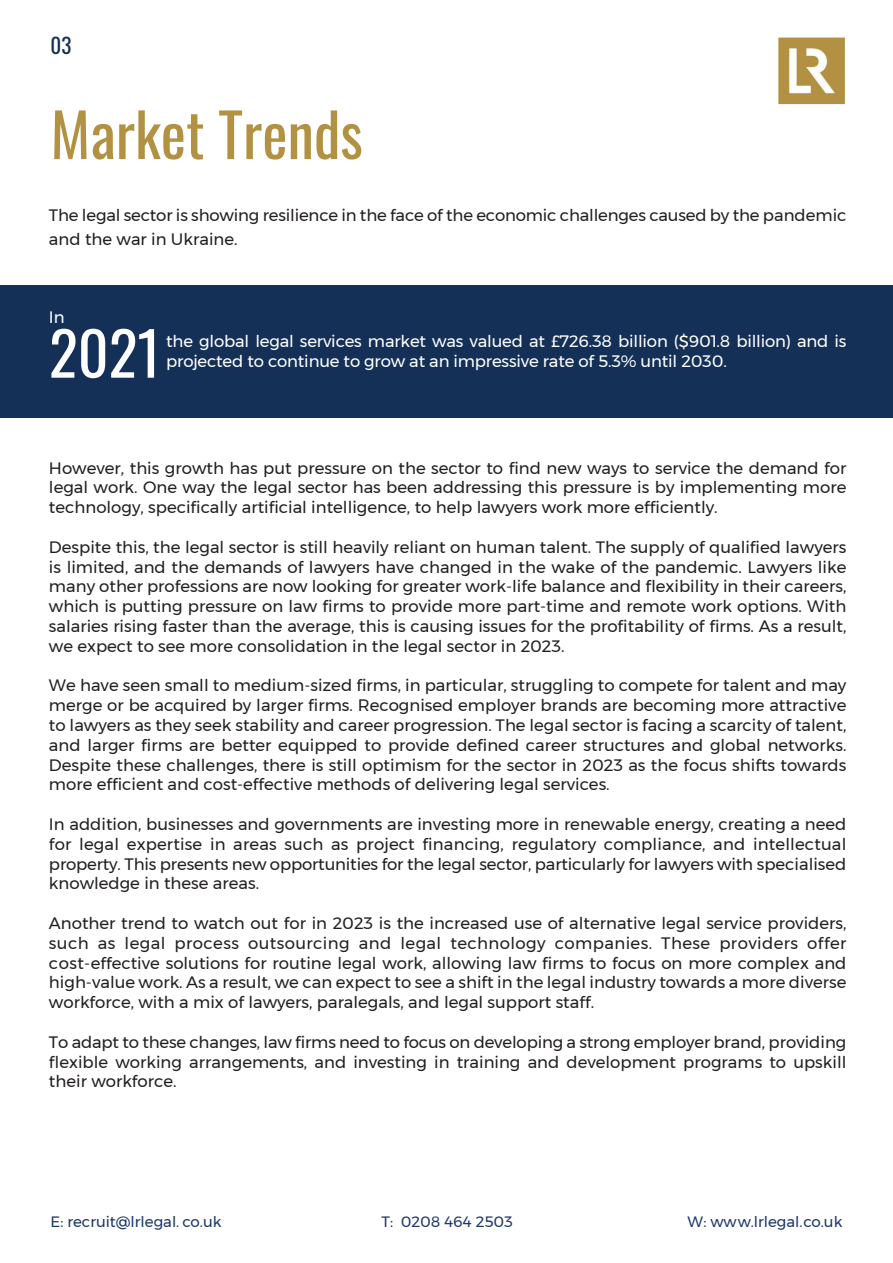
<style>
.page{position:relative;width:893px;height:1263px;background:#fff}
.page>*{position:absolute;margin:0;border:0;box-sizing:border-box;transform-origin:0 0}
.t1{font:60px "Oswald";color:#b29143}
.t2{font:60px "Oswald";color:#fff}
.t3{font:21px "Oswald";color:#143056}
.t4{font:16.5px/19.8px "Montserrat";color:#231f20;text-align:justify}
.t5{font:16.5px "Montserrat";letter-spacing:-.01em;color:#fff}
.t6{font:15px "Montserrat";color:#1d3769}
</style>
<div class="page">
<img style="left:778px;top:37px;width:67px;height:68px">
<div style="left:0;top:285px;width:893px;height:133px;background:#143056"></div>
<p class="t3" style="left:51px;top:27px;width:22px">03</p>
<h1 class="t1" style="left:51px;top:81px;width:314px">Market Trends</h1>
<p class="t4" style="left:49px;top:203px;width:799px;line-height:24px">The legal sector is showing resilience in the face of the economic challenges caused by the pandemic and the war in Ukraine.</p>
<p class="t5" style="left:49px;top:304px;width:17px">In</p>
<h1 class="t2" style="left:49px;top:300px;width:114px">2021</h1>
<p class="t5" style="left:166px;top:329px;width:682px">the global legal services market was valued at £726.38 billion ($901.8 billion) and is</p>
<p class="t5" style="left:166px;top:348px;width:562px">projected to continue to grow at an impressive rate of 5.3% until 2030.</p>
<p class="t4" style="left:49px;top:458px;width:799px">However, this growth has put pressure on the sector to find new ways to service the demand for legal work. One way the legal sector has been addressing this pressure is by implementing more technology, specifically artificial intelligence, to help lawyers work more efficiently.</p>
<p class="t4" style="left:49px;top:537px;width:799px">Despite this, the legal sector is still heavily reliant on human talent. The supply of qualified lawyers is limited, and the demands of lawyers have changed in the wake of the pandemic. Lawyers like many other professions are now looking for greater work-life balance and flexibility in their careers, which is putting pressure on law firms to provide more part-time and remote work options. With salaries rising faster than the average, this is causing issues for the profitability of firms. As a result, we expect to see more consolidation in the legal sector in 2023.</p>
<p class="t4" style="left:49px;top:675px;width:799px">We have seen small to medium-sized firms, in particular, struggling to compete for talent and may merge or be acquired by larger firms. Recognised employer brands are becoming more attractive to lawyers as they seek stability and career progression. The legal sector is facing a scarcity of talent, and larger firms are better equipped to provide defined career structures and global networks.<br>Despite these challenges, there is still optimism for the sector in 2023 as the focus shifts towards more efficient and cost-effective methods of delivering legal services.</p>
<p class="t4" style="left:49px;top:814px;width:799px">In addition, businesses and governments are investing more in renewable energy, creating a need for legal expertise in areas such as project financing, regulatory compliance, and intellectual property. This presents new opportunities for the legal sector, particularly for lawyers with specialised knowledge in these areas.</p>
<p class="t4" style="left:49px;top:913px;width:799px">Another trend to watch out for in 2023 is the increased use of alternative legal service providers, such as legal process outsourcing and legal technology companies. These providers offer cost-effective solutions for routine legal work, allowing law firms to focus on more complex and high-value work. As a result, we can expect to see a shift in the legal industry towards a more diverse workforce, with a mix of lawyers, paralegals, and legal support staff.</p>
<p class="t4" style="left:49px;top:1032px;width:799px">To adapt to these changes, law firms need to focus on developing a strong employer brand, providing flexible working arrangements, and investing in training and development programs to upskill their workforce.</p>
<p class="t6" style="left:51px;top:1210px;width:172px">E: recruit@lrlegal. co.uk</p>
<p class="t6" style="left:381px;top:1210px;width:133px">T: 0208 464 2503</p>
<p class="t6" style="left:688px;top:1210px;width:156px">W: www.lrlegal.co.uk</p>
</div>
